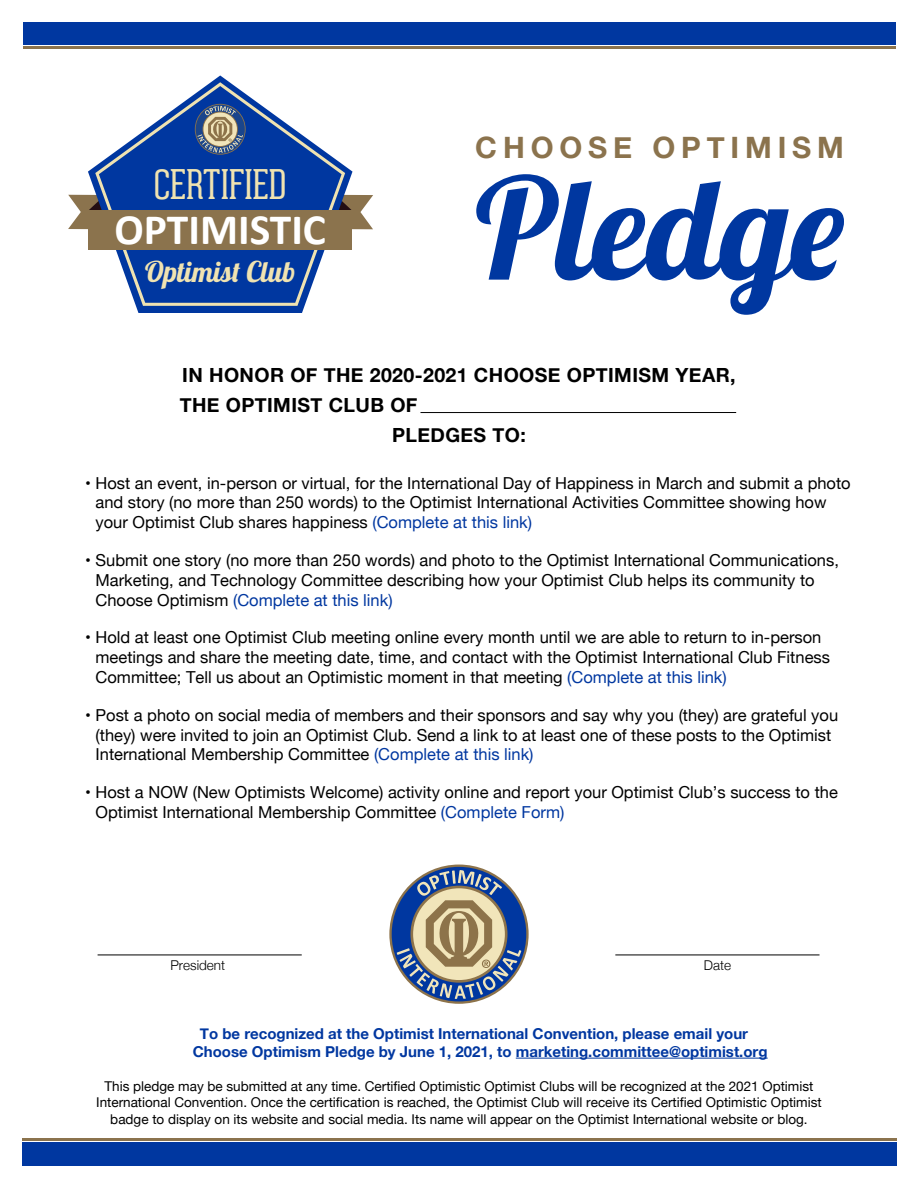
<style>
.page{position:relative;width:918px;height:1188px;background:#fff}
.page>*{position:absolute;margin:0;border:0;box-sizing:border-box;transform-origin:0 0}
.t1{font:140.55px "Lobster 1.4";color:#0037a0}
.t2{font:700 43.5px "Calibri";color:#fff}
.t3{font:100 39.9px "Geared Slab";color:#f0e3b1}
.t4{font:700 29.4px "Helvetica Neue";letter-spacing:.2em;color:#8b734d}
.t5{font:28.65px "Lobster 1.4";color:#f0e3b1}
.t6{font:700 19.5px "Helvetica Neue";letter-spacing:.02em;color:#000}
.t7{font:16.5px/19.8px "Helvetica Neue";color:#000}
.t8{font:700 15px/18px "Helvetica Neue";color:#0037a0}
.t9{font:13.5px/16.2px "Helvetica Neue";color:#000;text-align:center}
.t10{font:300 13.5px "Helvetica Neue";color:#000}
.s1{color:#0037a0}
</style>
<div class="page">
<div style="left:23px;top:22px;width:872px;height:23px;background:#0037a0"></div>
<hr style="left:23px;top:46px;width:872px;height:3px;background:#8b734d">
<div style="left:23px;top:1142px;width:874px;height:23px;background:#0037a0"></div>
<hr style="left:23px;top:1138px;width:874px;height:3px;background:#8b734d">
<svg style="left:68px;top:194px;width:20px;height:35px"></svg>
<svg style="left:353px;top:195px;width:20px;height:34px"></svg>
<svg style="left:88px;top:75px;width:265px;height:238px"></svg>
<svg style="left:95px;top:82px;width:250px;height:224px;fill:#0037a0"></svg>
<div style="left:89px;top:210px;width:263px;height:40px;background:#8b734d"></div>
<svg style="left:195px;top:104px;width:51px;height:51px;background:#68778d"></svg>
<hr style="left:98px;top:955px;width:204px;height:1px;background:#000">
<hr style="left:615px;top:955px;width:205px;height:1px;background:#000">
<svg style="left:389px;top:865px;width:140px;height:139px"></svg>
<hr style="left:420px;top:412px;width:316px;height:1px;background:#000">
<hr style="left:516px;top:1058px;width:252px;height:1px;background:#0037a0">
<h3 class="t3" style="left:154px;top:162px;width:133px">CERTIFIED</h3>
<h2 class="t2" style="left:115px;top:202px;width:213px">OPTIMISTIC</h2>
<h3 class="t5" style="left:145px;top:254px;width:152px">Optimist Club</h3>
<h3 class="t4" style="left:475px;top:124px;width:370px">CHOOSE OPTIMISM</h3>
<h1 class="t1" style="left:475px;top:139px;width:370px">Pledge</h1>
<p class="t6" style="left:182px;top:360px;width:555px">IN HONOR OF THE 2020-2021 CHOOSE OPTIMISM YEAR,</p>
<p class="t6" style="left:180px;top:390px;width:239px">THE OPTIMIST CLUB OF</p>
<p class="t6" style="left:392px;top:420px;width:135px">PLEDGES TO:</p>
<p class="t7" style="left:96px;top:474px;width:757px;text-indent:-10px">• Host an event, in-person or virtual, for the International Day of Happiness in March and submit a photo and story (no more than 250 words) to the Optimist International Activities Committee showing how your Optimist Club shares happiness <span class="s1">(Complete at this link)</span></p>
<p class="t7" style="left:96px;top:551px;width:745px;text-indent:-10px">• Submit one story (no more than 250 words) and photo to the Optimist International Communications,<br>Marketing, and Technology Committee describing how your Optimist Club helps its community to<br>Choose Optimism <span class="s1">(Complete at this link)</span></p>
<p class="t7" style="left:96px;top:629px;width:736px;text-indent:-10px">• Hold at least one Optimist Club meeting online every month until we are able to return to in-person meetings and share the meeting date, time, and contact with the Optimist International Club Fitness<br>Committee; Tell us about an Optimistic moment in that meeting <span class="s1">(Complete at this link)</span></p>
<p class="t7" style="left:96px;top:706px;width:744px;text-indent:-10px">• Post a photo on social media of members and their sponsors and say why you (they) are grateful you (they) were invited to join an Optimist Club. Send a link to at least one of these posts to the Optimist<br>International Membership Committee <span class="s1">(Complete at this link)</span></p>
<p class="t7" style="left:96px;top:783px;width:744px;text-indent:-10px">• Host a NOW (New Optimists Welcome) activity online and report your Optimist Club’s success to the<br>Optimist International Membership Committee <span class="s1">(Complete Form)</span></p>
<p class="t10" style="left:170px;top:954px;width:56px">President</p>
<p class="t10" style="left:704px;top:954px;width:29px">Date</p>
<p class="t8" style="left:193px;top:1025px;width:576px;text-indent:7px">To be recognized at the Optimist International Convention, please email your<br>Choose Optimism Pledge by June 1, 2021, to marketing.committee@optimist.org</p>
<p class="t9" style="left:96px;top:1079px;width:727px">This pledge may be submitted at any time. Certified Optimistic Optimist Clubs will be recognized at the 2021 Optimist<br>International Convention. Once the certification is reached, the Optimist Club will receive its Certified Optimistic Optimist badge to display on its website and social media. Its name will appear on the Optimist International website or blog.</p>
</div>
